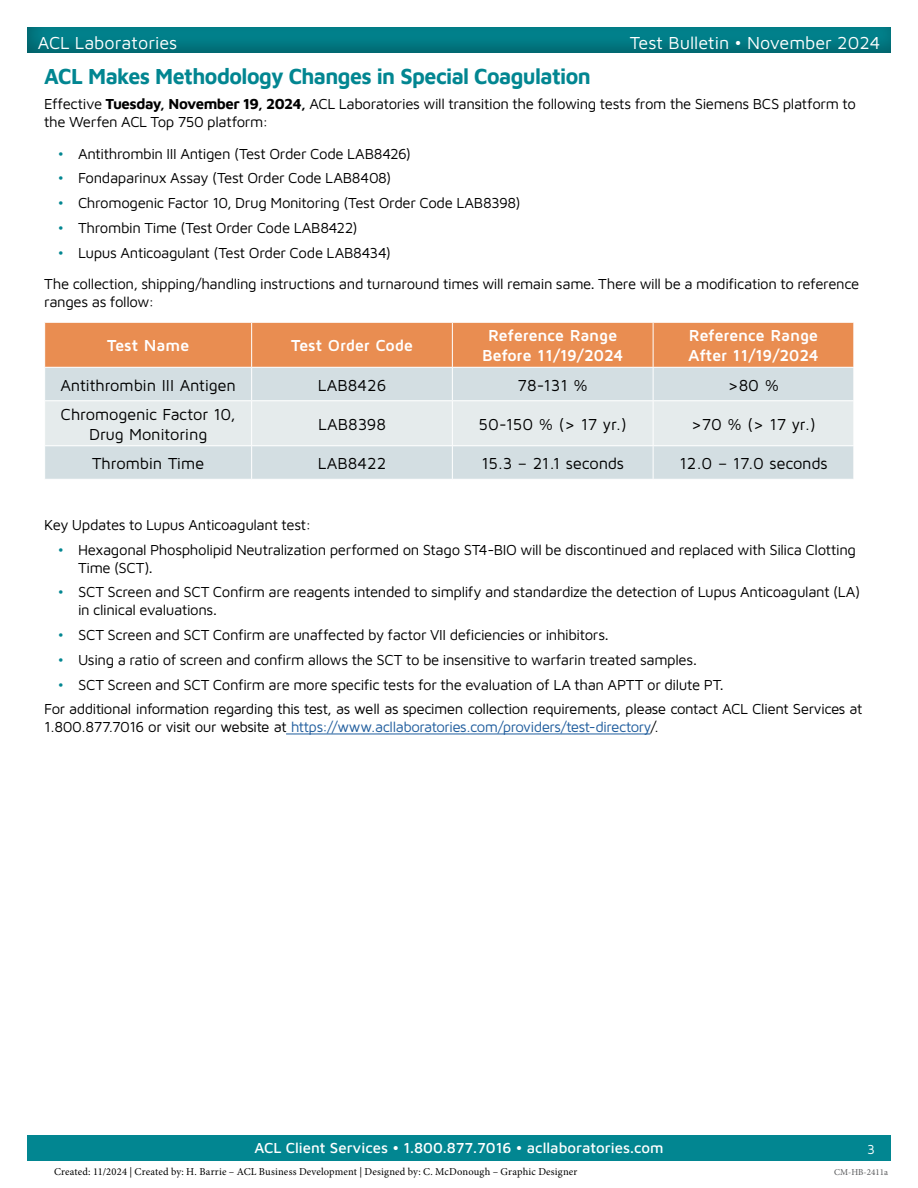
<style>
.page{position:relative;width:918px;height:1188px;background:#fff}
.page>*{position:absolute;margin:0;border:0;box-sizing:border-box;transform-origin:0 0}
.t1{font:700 22.5px "Maven Pro";letter-spacing:-.03em;color:#028691;scale:.95 1}
.t2{font:18px "Maven Pro";color:#fff}
.t3{font:16.5px/19.8px "Maven Pro";letter-spacing:-.01em;color:#000;text-align:center}
.t4{font:700 16.5px/19.8px "Maven Pro";letter-spacing:-.01em;color:#fff;text-align:center}
.t5{font:15px/18px "Maven Pro";letter-spacing:-.025em;color:#000}
.t6{font:15px/24.8px "Maven Pro";letter-spacing:-.035em;color:#000}
.t7{font:15px "Maven Pro";letter-spacing:-.035em;color:#215e9e}
.t8{font:500 15px "Maven Pro";color:#fff}
.t9{font:13.5px "Maven Pro";color:#fff}
.t10{font:10.5px "Minion Pro";letter-spacing:.015em;color:#000}
.t11{font:9px "Minion Pro";color:#58595b}
.s1{font-weight:700}
.s2{color:#028691}
.s3{font-style:inherit}
.s4{color:#000}
</style>
<div class="page">
<div style="left:27px;top:1135px;width:864px;height:26px;background:#028691"></div>
<div style="left:13px;top:16px;width:891px;height:39px;background:#000;opacity:.31"></div>
<hr style="left:286px;top:734px;width:364px;height:1px;background:#215e9e">
<div style="left:45px;top:323px;width:808px;height:44px;background:#e98d51"></div>
<div style="left:45px;top:368px;width:808px;height:111px;background:#d3dee2"></div>
<div style="left:45px;top:401px;width:808px;height:44px;background:#e5ebec"></div>
<hr style="left:251px;top:323px;width:1px;height:44px;background:#fff">
<hr style="left:452px;top:323px;width:1px;height:44px;background:#fff">
<hr style="left:653px;top:323px;width:1px;height:44px;background:#fff">
<hr style="left:251px;top:368px;width:1px;height:32px;background:#fff">
<hr style="left:452px;top:368px;width:1px;height:32px;background:#fff">
<hr style="left:653px;top:368px;width:1px;height:32px;background:#fff">
<hr style="left:44px;top:400px;width:208px;height:1px;background:#fff">
<hr style="left:252px;top:400px;width:200px;height:1px;background:#fff">
<hr style="left:251px;top:401px;width:1px;height:44px;background:#fff">
<hr style="left:452px;top:400px;width:201px;height:1px;background:#fff">
<hr style="left:452px;top:401px;width:1px;height:44px;background:#fff">
<hr style="left:653px;top:400px;width:201px;height:1px;background:#fff">
<hr style="left:653px;top:401px;width:1px;height:44px;background:#fff">
<hr style="left:44px;top:445px;width:208px;height:1px;background:#fff">
<hr style="left:252px;top:445px;width:200px;height:1px;background:#fff">
<hr style="left:251px;top:446px;width:1px;height:33px;background:#fff">
<hr style="left:452px;top:445px;width:201px;height:1px;background:#fff">
<hr style="left:452px;top:446px;width:1px;height:33px;background:#fff">
<hr style="left:653px;top:445px;width:201px;height:1px;background:#fff">
<hr style="left:653px;top:446px;width:1px;height:33px;background:#fff">
<p class="t2" style="left:38px;top:30px;width:141px">ACL Laboratories</p>
<p class="t2" style="left:630px;top:30px;width:252px">Test Bulletin • November 2024</p>
<h1 class="t1" style="left:44px;top:61px;width:577px">ACL Makes Methodology Changes in Special Coagulation</h1>
<p class="t5" style="left:44px;top:94px;width:813px">Effective <span class="s1">Tuesday, November 19, 2024,</span> ACL Laboratories will transition the following tests from the Siemens BCS platform to the Werfen ACL Top 750 platform:</p>
<p class="t5" style="left:58px;top:144px;width:355px"><span class="s2">•</span> Antithrombin III Antigen (Test Order Code LAB8426)</p>
<p class="t5" style="left:58px;top:168px;width:335px"><span class="s2">•</span> Fondaparinux Assay (Test Order Code LAB8408)</p>
<p class="t5" style="left:58px;top:193px;width:464px"><span class="s2">•</span> Chromogenic Factor 10, Drug Monitoring (Test Order Code LAB8398)</p>
<p class="t5" style="left:58px;top:218px;width:301px"><span class="s2">•</span> Thrombin Time (Test Order Code LAB8422)</p>
<p class="t5" style="left:44px;top:236px;width:817px;line-height:31.5px;text-indent:14px"><span class="s2">•</span> Lupus Anticoagulant (Test Order Code LAB8434)<br>The collection, shipping/handling instructions and turnaround times will remain same. There will be a modification to reference</p>
<p class="t5" style="left:44px;top:292px;width:112px">ranges as follow:</p>
<p class="t4" style="left:107px;top:335px;width:84px">Test Name</p>
<p class="t4" style="left:291px;top:335px;width:123px">Test Order Code</p>
<p class="t4" style="left:482px;top:325px;width:143px">Reference Range<br>Before 11/19/2024</p>
<p class="t4" style="left:688px;top:325px;width:132px;text-align:left">Reference Range<br>After 11/19/2024</p>
<p class="t3" style="left:60px;top:374px;width:177px">Antithrombin III Antigen</p>
<p class="t3" style="left:318px;top:374px;width:70px">LAB8426</p>
<p class="t3" style="left:518px;top:374px;width:72px">78-131 %</p>
<p class="t3" style="left:728px;top:374px;width:53px">&gt;80 %</p>
<p class="t3" style="left:61px;top:404px;width:177px">Chromogenic Factor 10,<br>Drug Monitoring</p>
<p class="t3" style="left:318px;top:414px;width:70px">LAB8398</p>
<p class="t3" style="left:479px;top:414px;width:150px">50-150 % (&gt; 17 yr.)</p>
<p class="t3" style="left:691px;top:414px;width:126px">&gt;70 % (&gt; 17 yr.)</p>
<p class="t3" style="left:92px;top:453px;width:114px">Thrombin Time</p>
<p class="t3" style="left:318px;top:453px;width:70px">LAB8422</p>
<p class="t3" style="left:482px;top:453px;width:144px">15.3 – 21.1 seconds</p>
<p class="t3" style="left:680px;top:453px;width:149px">12.0 – 17.0 seconds</p>
<p class="t5" style="left:44px;top:515px;width:268px">Key Updates to Lupus Anticoagulant test:</p>
<p class="t5" style="left:78px;top:540px;width:780px;text-indent:-20px"><span class="s2">•</span> Hexagonal Phospholipid Neutralization performed on Stago ST4-BIO will be discontinued and replaced with Silica Clotting<br>Time (SCT).</p>
<p class="t5" style="left:78px;top:582px;width:784px;text-indent:-20px"><span class="s2">•</span> SCT Screen and SCT Confirm are reagents intended to simplify and standardize the detection of Lupus Anticoagulant (LA) in clinical evaluations.</p>
<p class="t5" style="left:58px;top:625px;width:553px"><span class="s2">•</span> SCT Screen and SCT Confirm are unaffected by factor VII deficiencies or inhibitors.</p>
<p class="t5" style="left:58px;top:650px;width:641px"><span class="s2">•</span> Using a ratio of screen and confirm allows the SCT to be insensitive to warfarin treated samples.</p>
<p class="t6" style="left:44px;top:672px;width:819px;text-indent:14px"><span class="s2">•</span> <span class="s3">SCT Screen and SCT Confirm are more specific tests for the evaluation of LA than APTT or dilute PT.<br></span>For additional information regarding this test, as well as specimen collection requirements, please contact ACL Client Services at</p>
<p class="t7" style="left:44px;top:718px;width:616px"><span class="s4">1.800.877.7016 or visit our website at</span> https://www.acllaboratories.com/providers/test-directory<span class="s4">/.</span></p>
<p class="t8" style="left:254px;top:1138px;width:411px">ACL Client Services • 1.800.877.7016 • acllaboratories.com</p>
<p class="t9" style="left:867px;top:1141px;width:9px">3</p>
<p class="t10" style="left:54px;top:1165px;width:525px">Created: 11/2024 | Created by: H. Barrie – ACL Business Development | Designed by: C. McDonough – Graphic Designer</p>
<p class="t11" style="left:834px;top:1166px;width:55px">CM-HB-2411a</p>
</div>
